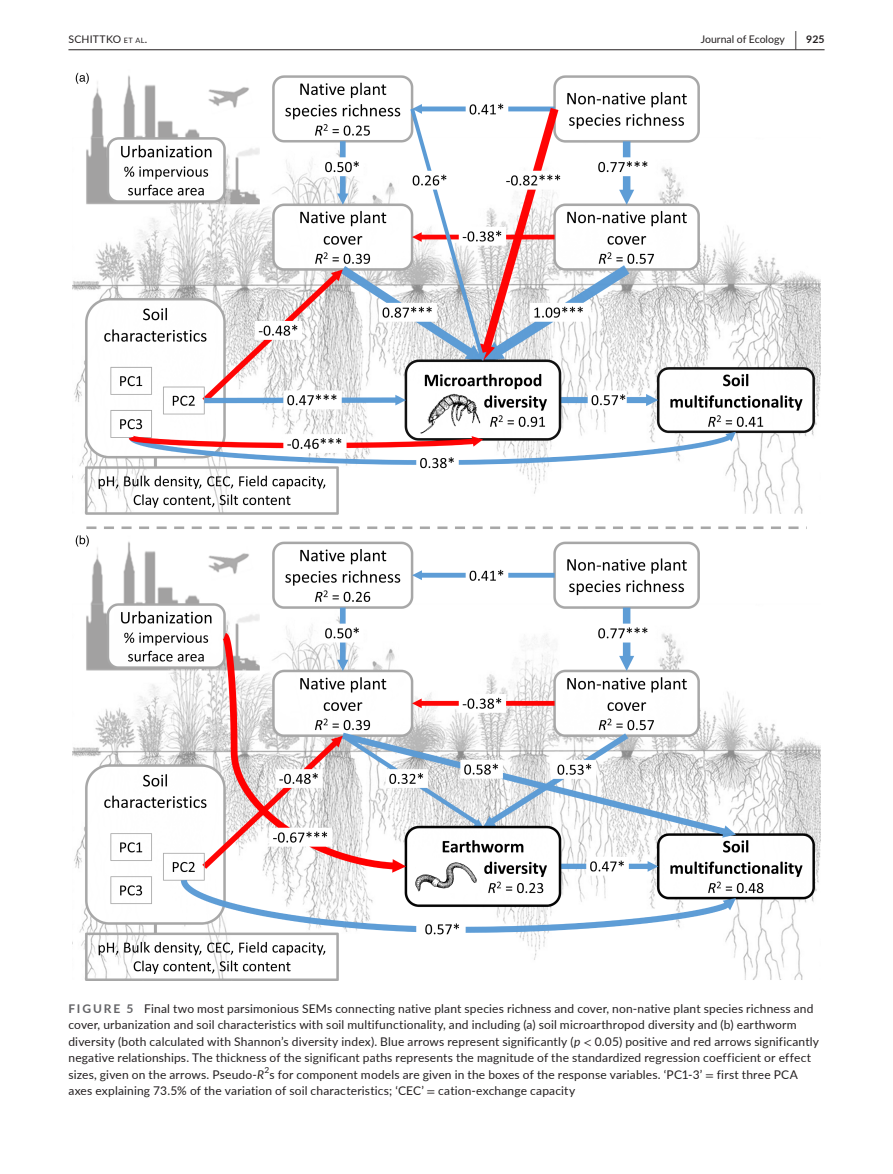
<style>
.page{position:relative;width:893px;height:1174px;background:#fff}
.page>*{position:absolute;margin:0;border:0;box-sizing:border-box;transform-origin:0 0}
.t1{font:12px/16.5px "Lato";letter-spacing:.015em;color:#231f20}
.t2{font:10.5px "Lato";color:#231f20}
.t3{font:10.5px "Lato";letter-spacing:.02em;color:#231f20}
.s1{font-size:7.35px}
.s2{font-style:inherit}
.s3{font-weight:700;font-size:19.5px}
.s4{font-weight:700}
.s5{font-weight:700;color:#636366}
.s6{font-style:italic}
.s7{font-family:"STIX"}
</style>
<div class="page">
<hr style="left:68px;top:49px;width:756px;height:1px;background:#231f20">
<img style="left:72px;top:72px;width:749px;height:908px">
<p class="t3" style="left:68px;top:31px;width:80px">SCHITTKO <span class="s1">et al</span><span class="s2">.</span></p>
<p class="t2" style="left:701px;top:31px;width:125px">Journal of Ecology <span class="s3">|</span> <span class="s4">925</span></p>
<p class="t1" style="left:68px;top:999px;width:752px"><span class="s5">FIGURE 5</span> Final two most parsimonious SEMs connecting native plant species richness and cover, non-native plant species richness and cover, urbanization and soil characteristics with soil multifunctionality, and including (a) soil microarthropod diversity and (b) earthworm diversity (both calculated with Shannon’s diversity index). Blue arrows represent significantly (<span class="s6">p</span> <span class="s7">&lt;</span> 0.05) positive and red arrows significantly negative relationships. The thickness of the significant paths represents the magnitude of the standardized regression coefficient or effect sizes, given on the arrows. Pseudo-<span class="s6">R</span><sup>2</sup>s for component models are given in the boxes of the response variables. ‘PC1-3’ <span class="s7">=</span> first three PCA axes explaining 73.5% of the variation of soil characteristics; ‘CEC’ <span class="s7">=</span> cation-exchange capacity</p>
</div>
